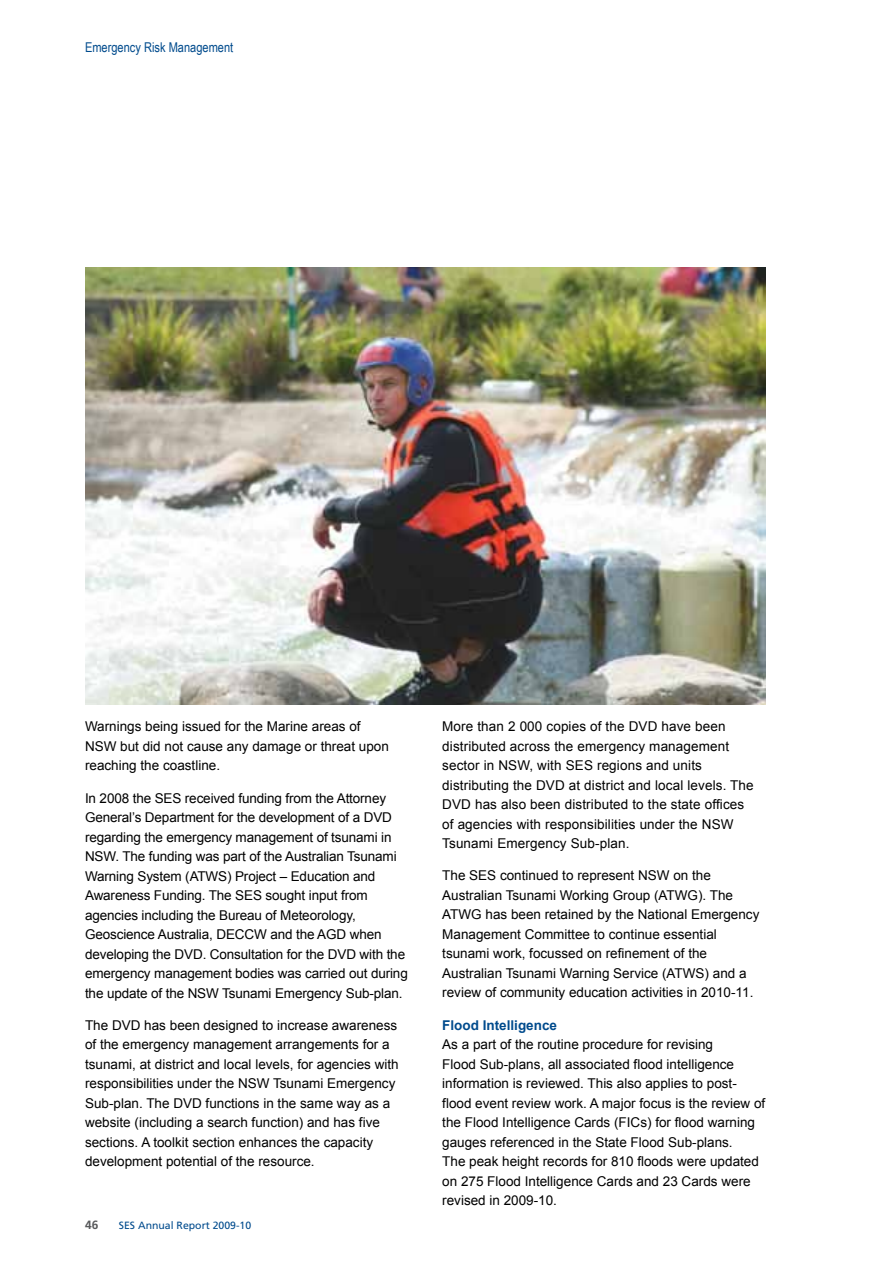
<style>
.page{position:relative;width:893px;height:1263px;background:#fff}
.page>*{position:absolute;margin:0;border:0;box-sizing:border-box;transform-origin:0 0}
.t1{font:13.5px/19.5px "Arial";color:#000}
.t2{font:13.5px "Arial Narrow";color:#004b8d}
.t3{font:700 13.5px "Arial";color:#004b8d}
.t4{font:700 12px "Frutiger";color:#58595b}
.t5{font:10.5px "Frutiger";color:#004b8d}
</style>
<div class="page">
<img style="left:85px;top:268px;width:680px;height:436px">
<p class="t2" style="left:85px;top:40px;width:150px">Emergency Risk Management</p>
<p class="t1" style="left:85px;top:717px;width:305px">Warnings being issued for the Marine areas of<br>NSW but did not cause any damage or threat upon reaching the coastline.</p>
<p class="t1" style="left:85px;top:788px;width:324px">In 2008 the SES received funding from the Attorney General’s Department for the development of a DVD regarding the emergency management of tsunami in NSW. The funding was part of the Australian Tsunami Warning System (ATWS) Project – Education and Awareness Funding. The SES sought input from agencies including the Bureau of Meteorology, Geoscience Australia, DECCW and the AGD when developing the DVD. Consultation for the DVD with the emergency management bodies was carried out during the update of the NSW Tsunami Emergency Sub-plan.</p>
<p class="t1" style="left:85px;top:1015px;width:315px">The DVD has been designed to increase awareness of the emergency management arrangements for a tsunami, at district and local levels, for agencies with responsibilities under the NSW Tsunami Emergency Sub-plan. The DVD functions in the same way as a website (including a search function) and has five sections. A toolkit section enhances the capacity development potential of the resource.</p>
<p class="t4" style="left:85px;top:1218px;width:15px">46</p>
<p class="t5" style="left:119px;top:1219px;width:134px">SES Annual Report 2009-10</p>
<p class="t1" style="left:442px;top:717px;width:313px">More than 2 000 copies of the DVD have been distributed across the emergency management sector in NSW, with SES regions and units distributing the DVD at district and local levels. The DVD has also been distributed to the state offices of agencies with responsibilities under the NSW Tsunami Emergency Sub-plan.</p>
<p class="t1" style="left:442px;top:866px;width:319px">The SES continued to represent NSW on the Australian Tsunami Working Group (ATWG). The ATWG has been retained by the National Emergency Management Committee to continue essential tsunami work, focussed on refinement of the Australian Tsunami Warning Service (ATWS) and a review of community education activities in 2010-11.</p>
<p class="t3" style="left:442px;top:1017px;width:116px">Flood Intelligence</p>
<p class="t1" style="left:442px;top:1035px;width:325px">As a part of the routine procedure for revising<br>Flood Sub-plans, all associated flood intelligence information is reviewed. This also applies to post&shy;flood event review work. A major focus is the review of the Flood Intelligence Cards (FICs) for flood warning gauges referenced in the State Flood Sub-plans.<br>The peak height records for 810 floods were updated on 275 Flood Intelligence Cards and 23 Cards were revised in 2009-10.</p>
</div>
